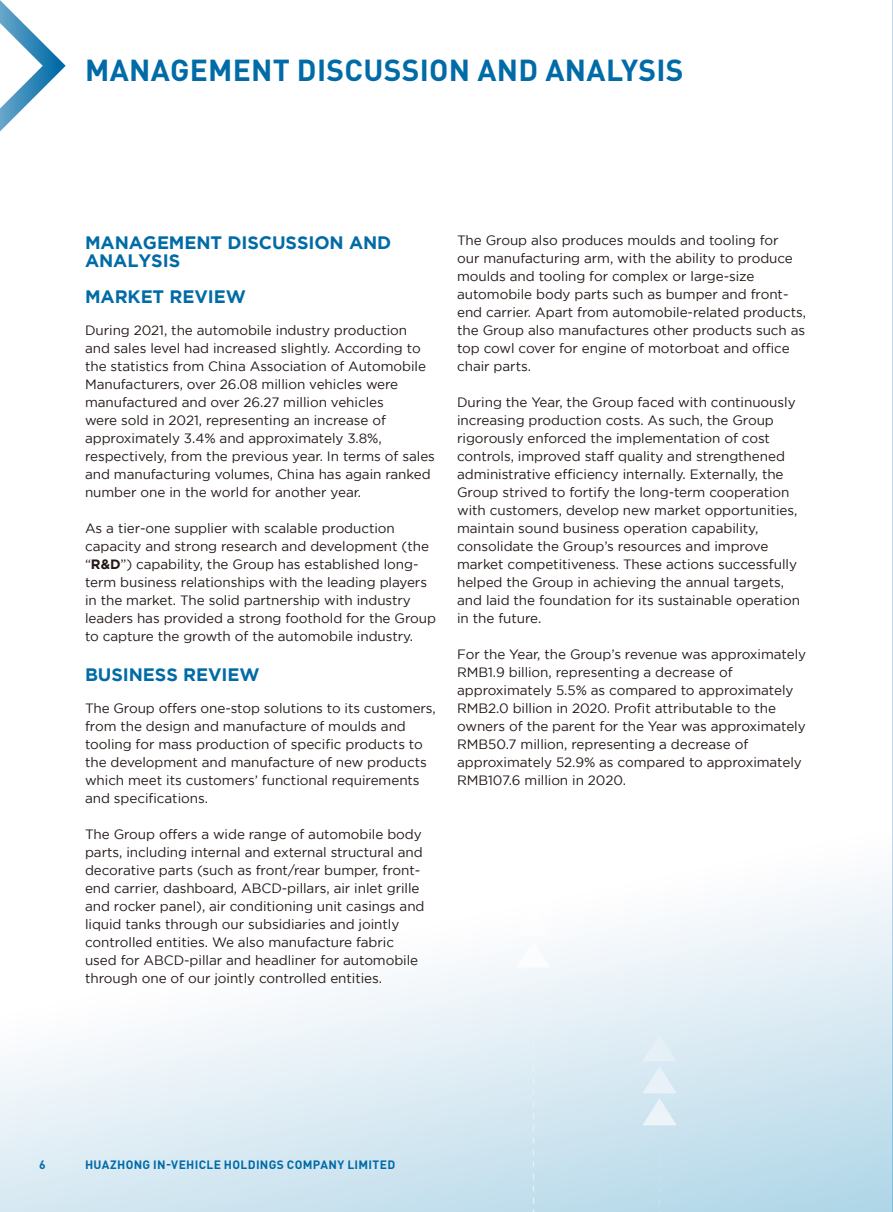
<style>
.page{position:relative;width:893px;height:1212px;background:#fff}
.page>*{position:absolute;margin:0;border:0;box-sizing:border-box;transform-origin:0 0}
.t1{font:700 30px "DINOT";letter-spacing:.01em;color:#006ba7}
.t2{font:700 18px/18px "Gotham";letter-spacing:-.005em;color:#006ba7}
.t3{font:13.5px/18px "Gotham";letter-spacing:-.005em;color:#231916}
.t4{font:700 12px "DINOT";letter-spacing:.025em;color:#006ba7}
.s1{font-weight:700}
</style>
<div class="page">
<hr style="left:892px;top:0;width:1px;height:1212px;background:#006ba7">
<svg style="left:0;top:0;width:66px;height:132px"></svg>
<h1 class="t1" style="left:85px;top:47px;width:600px">MANAGEMENT DISCUSSION AND ANALYSIS</h1>
<h2 class="t2" style="left:85px;top:233px;width:308px">MANAGEMENT DISCUSSION AND<br>ANALYSIS</h2>
<h2 class="t2" style="left:85px;top:287px;width:162px">MARKET REVIEW</h2>
<p class="t3" style="left:85px;top:321px;width:351px">During 2021, the automobile industry production and sales level had increased slightly. According to the statistics from China Association of Automobile Manufacturers, over 26.08 million vehicles were manufactured and over 26.27 million vehicles<br>were sold in 2021, representing an increase of approximately 3.4% and approximately 3.8%, respectively, from the previous year. In terms of sales and manufacturing volumes, China has again ranked number one in the world for another year.</p>
<p class="t3" style="left:85px;top:519px;width:352px">As a tier-one supplier with scalable production capacity and strong research and development (the “<span class="s1">R&amp;D</span>”) capability, the Group has established long&shy;term business relationships with the leading players in the market. The solid partnership with industry leaders has provided a strong foothold for the Group to capture the growth of the automobile industry.</p>
<h2 class="t2" style="left:85px;top:665px;width:176px">BUSINESS REVIEW</h2>
<p class="t3" style="left:85px;top:699px;width:352px">The Group offers one-stop solutions to its customers, from the design and manufacture of moulds and tooling for mass production of specific products to the development and manufacture of new products which meet its customers’ functional requirements and specifications.</p>
<p class="t3" style="left:85px;top:825px;width:341px">The Group offers a wide range of automobile body parts, including internal and external structural and decorative parts (such as front/rear bumper, front&shy;end carrier, dashboard, ABCD-pillars, air inlet grille and rocker panel), air conditioning unit casings and liquid tanks through our subsidiaries and jointly controlled entities. We also manufacture fabric used for ABCD-pillar and headliner for automobile through one of our jointly controlled entities.</p>
<p class="t3" style="left:457px;top:231px;width:350px">The Group also produces moulds and tooling for<br>our manufacturing arm, with the ability to produce moulds and tooling for complex or large-size automobile body parts such as bumper and front&shy;end carrier. Apart from automobile-related products, the Group also manufactures other products such as top cowl cover for engine of motorboat and office chair parts.</p>
<p class="t3" style="left:457px;top:393px;width:344px">During the Year, the Group faced with continuously increasing production costs. As such, the Group rigorously enforced the implementation of cost controls, improved staff quality and strengthened administrative efficiency internally. Externally, the Group strived to fortify the long-term cooperation with customers, develop new market opportunities, maintain sound business operation capability, consolidate the Group’s resources and improve market competitiveness. These actions successfully helped the Group in achieving the annual targets, and laid the foundation for its sustainable operation in the future.</p>
<p class="t3" style="left:457px;top:645px;width:351px">For the Year, the Group’s revenue was approximately RMB1.9 billion, representing a decrease of approximately 5.5% as compared to approximately RMB2.0 billion in 2020. Profit attributable to the owners of the parent for the Year was approximately RMB50.7 million, representing a decrease of approximately 52.9% as compared to approximately RMB107.6 million in 2020.</p>
<p class="t4" style="left:39px;top:1156px;width:8px">6</p>
<p class="t4" style="left:85px;top:1156px;width:312px">HUAZHONG IN-VEHICLE HOLDINGS COMPANY LIMITED</p>
</div>
